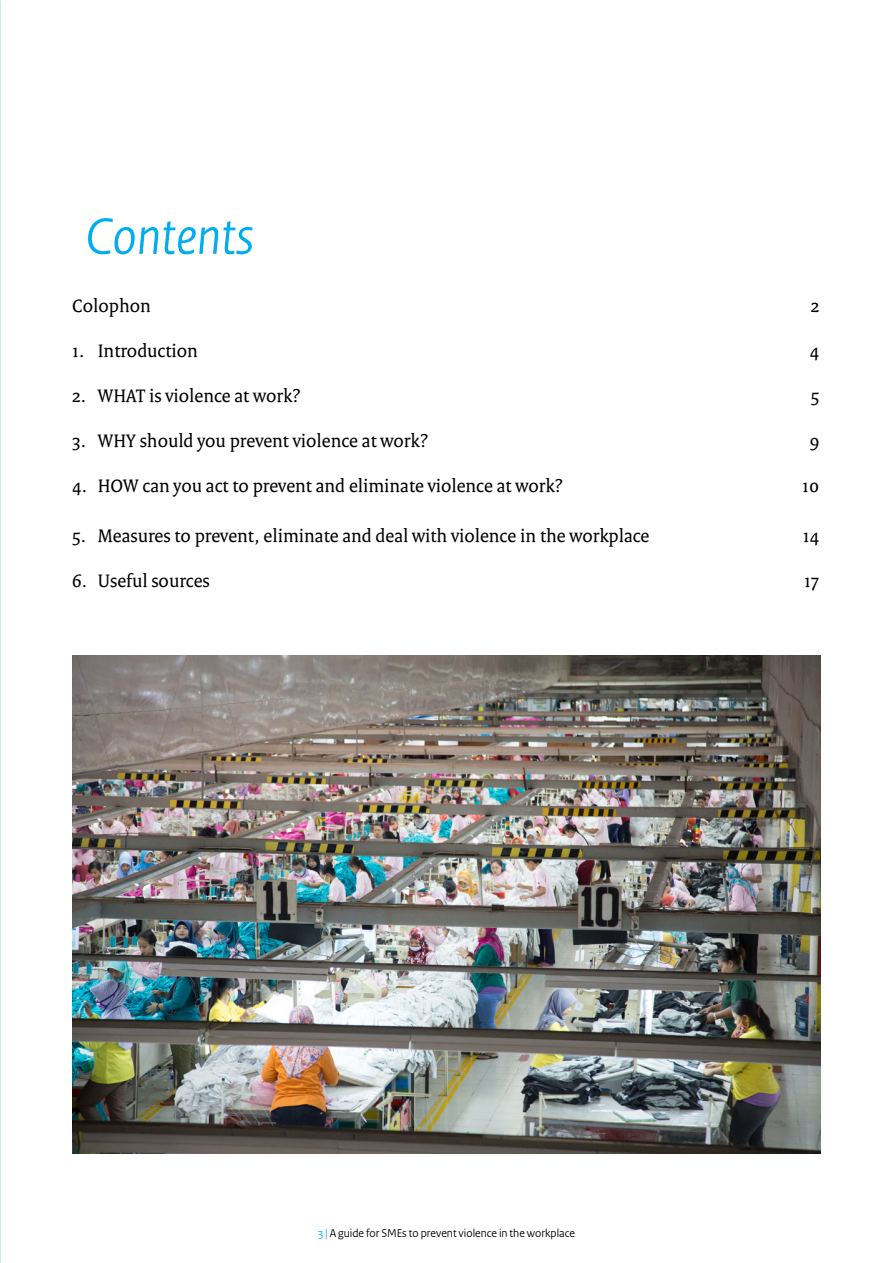
<style>
.page{position:relative;width:893px;height:1263px;background:#fff}
.page>*{position:absolute;margin:0;border:0;box-sizing:border-box;transform-origin:0 0}
.t1{font:italic 54px "Rijksoverheid Sans Heading";color:#00aeef}
.t2{font:19.5px "Rijksoverheid Serif";color:#000}
.t3{font:12px "Rijksoverheid Sans Heading";color:#000}
.s1{color:#00aeef}
</style>
<div class="page">
<img style="left:72px;top:655px;width:749px;height:499px">
<h1 class="t1" style="left:85px;top:206px;width:170px">Contents</h1>
<p class="t2" style="left:72px;top:294px;width:80px">Colophon</p>
<p class="t2" style="left:811px;top:294px;width:10px">2</p>
<p class="t2" style="left:72px;top:339px;width:127px">1. Introduction</p>
<p class="t2" style="left:810px;top:339px;width:11px">4</p>
<p class="t2" style="left:72px;top:384px;width:230px">2. WHAT is violence at work?</p>
<p class="t2" style="left:811px;top:384px;width:10px">5</p>
<p class="t2" style="left:72px;top:429px;width:357px">3. WHY should you prevent violence at work?</p>
<p class="t2" style="left:810px;top:429px;width:11px">9</p>
<p class="t2" style="left:72px;top:474px;width:492px">4. HOW can you act to prevent and eliminate violence at work?</p>
<p class="t2" style="left:802px;top:474px;width:19px">10</p>
<p class="t2" style="left:72px;top:524px;width:579px">5. Measures to prevent, eliminate and deal with violence in the workplace</p>
<p class="t2" style="left:803px;top:524px;width:18px">14</p>
<p class="t2" style="left:72px;top:569px;width:139px">6. Useful sources</p>
<p class="t2" style="left:804px;top:569px;width:17px">17</p>
<p class="t3" style="left:318px;top:1226px;width:258px"><span class="s1">3 |</span> A guide for SMEs to prevent violence in the workplace</p>
</div>
